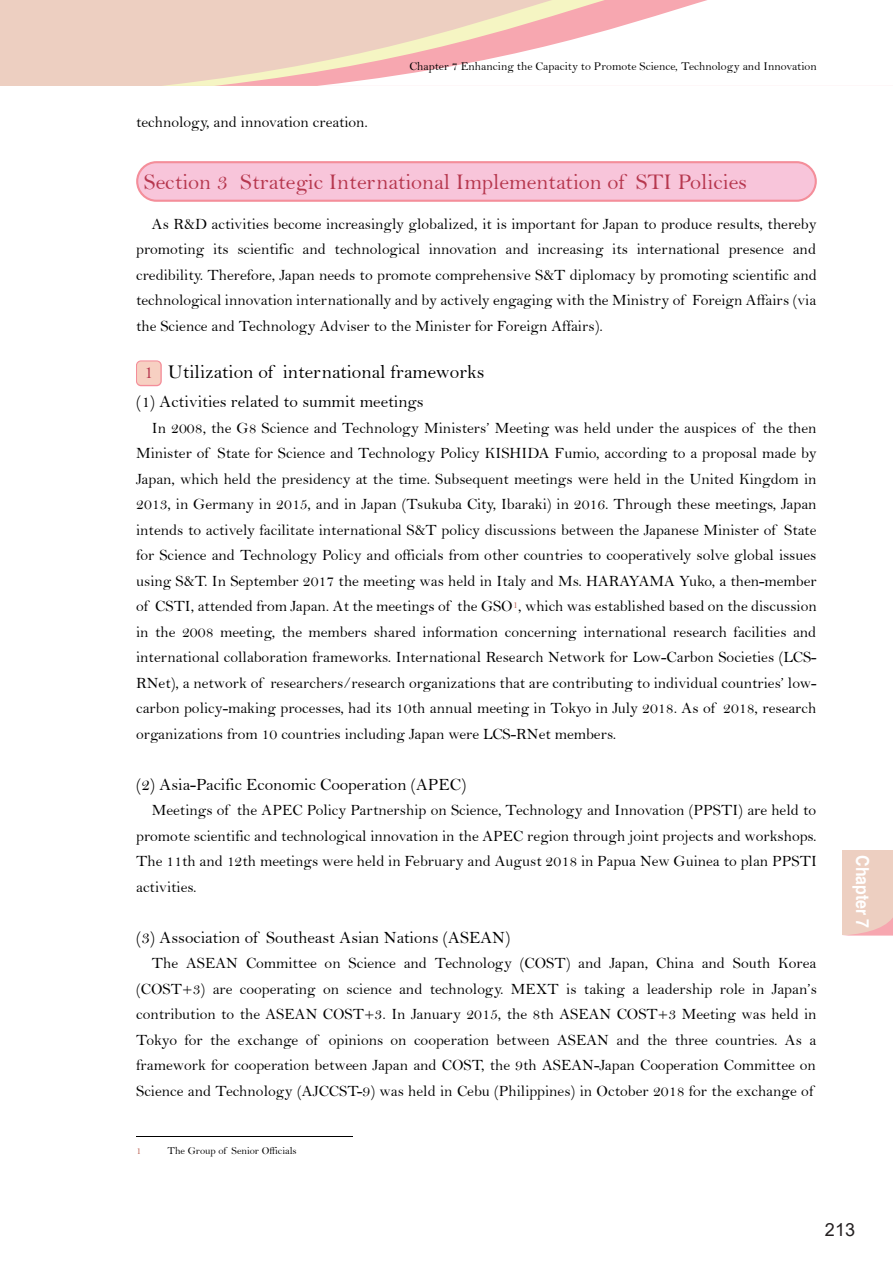
<style>
.page{position:relative;width:893px;height:1263px;background:#fff}
.page>*{position:absolute;margin:0;border:0;box-sizing:border-box;transform-origin:0 0}
.t1{font:22.5px "Bell";color:#b6374e}
.t2{font:19.5px "Bell";color:#000}
.t3{font:700 18px "Helvetica";color:#fff;scale:.88 1}
.t4{font:18px "Arial";color:#231f20}
.t5{font:17.25px "Bell";color:#000}
.t6{font:15.75px/25.5px "Bell";color:#000;text-align:justify}
.t7{font:12px "Bell";color:#000}
.t8{font:10.5px "Bell";color:#000}
.t9{font:10.5px "Bell";color:#b95e50}
.s1{color:#b6374e}
</style>
<div class="page">
<div style="left:0;top:0;width:893px;height:86px;background:#edcfc1"></div>
<svg style="left:214px;top:62px;width:103px;height:24px"></svg>
<svg style="left:317px;top:0;width:576px;height:86px;fill:#fff"></svg>
<div style="left:842px;top:850px;width:51px;height:85px;background:#edcfc1"></div>
<div style="left:137px;top:162px;width:679px;height:39px;background:#f8c5da;border-radius:19px"></div>
<div style="left:136px;top:161px;width:680px;height:41px;border:2px solid #f48e9a;border-radius:19px"></div>
<svg style="left:136px;top:361px;width:26px;height:25px"></svg>
<hr style="left:136px;top:1136px;width:216px;height:1px;background:#000">
<p class="t6" style="left:136px;top:109px;width:233px">technology, and innovation creation.</p>
<p class="t7" style="left:409px;top:59px;width:409px">Chapter 7 Enhancing the Capacity to Promote Science, Technology and Innovation</p>
<p class="t1" style="left:144px;top:168px;width:605px">Section 3 Strategic International Implementation of STI Policies</p>
<p class="t6" style="left:136px;top:211px;width:682px;text-indent:16px">As R&amp;D activities become increasingly globalized, it is important for Japan to produce results, thereby promoting its scientific and technological innovation and increasing its international presence and credibility. Therefore, Japan needs to promote comprehensive S&amp;T diplomacy by promoting scientific and technological innovation internationally and by actively engaging with the Ministry of Foreign Affairs (via the Science and Technology Adviser to the Minister for Foreign Affairs).</p>
<p class="t2" style="left:144px;top:361px;width:342px"><span class="s1">1</span> Utilization of international frameworks</p>
<p class="t5" style="left:136px;top:392px;width:289px">(1) Activities related to summit meetings</p>
<p class="t6" style="left:136px;top:415px;width:682px;text-indent:16px">In 2008, the G8 Science and Technology Ministers’ Meeting was held under the auspices of the then Minister of State for Science and Technology Policy KISHIDA Fumio, according to a proposal made by Japan, which held the presidency at the time. Subsequent meetings were held in the United Kingdom in 2013, in Germany in 2015, and in Japan (Tsukuba City, Ibaraki) in 2016. Through these meetings, Japan intends to actively facilitate international S&amp;T policy discussions between the Japanese Minister of State for Science and Technology Policy and officials from other countries to cooperatively solve global issues using S&amp;T. In September 2017 the meeting was held in Italy and Ms. HARAYAMA Yuko, a then-member of CSTI, attended from Japan. At the meetings of the GSO<sup>1</sup>, which was established based on the discussion in the 2008 meeting, the members shared information concerning international research facilities and international collaboration frameworks. International Research Network for Low-Carbon Societies (LCS-RNet), a network of researchers/research organizations that are contributing to individual countries’ low&shy;carbon policy-making processes, had its 10th annual meeting in Tokyo in July 2018. As of 2018, research organizations from 10 countries including Japan were LCS-RNet members.</p>
<p class="t5" style="left:136px;top:774px;width:332px">(2) Asia-Pacific Economic Cooperation (APEC)</p>
<p class="t6" style="left:136px;top:797px;width:682px;text-indent:16px">Meetings of the APEC Policy Partnership on Science, Technology and Innovation (PPSTI) are held to promote scientific and technological innovation in the APEC region through joint projects and workshops.<br>The 11th and 12th meetings were held in February and August 2018 in Papua New Guinea to plan PPSTI activities.</p>
<p class="t5" style="left:136px;top:927px;width:376px">(3) Association of Southeast Asian Nations (ASEAN)</p>
<p class="t6" style="left:136px;top:950px;width:682px;text-indent:16px">The ASEAN Committee on Science and Technology (COST) and Japan, China and South Korea (COST+3) are cooperating on science and technology. MEXT is taking a leadership role in Japan’s contribution to the ASEAN COST+3. In January 2015, the 8th ASEAN COST+3 Meeting was held in Tokyo for the exchange of opinions on cooperation between ASEAN and the three countries. As a framework for cooperation between Japan and COST, the 9th ASEAN-Japan Cooperation Committee on Science and Technology (AJCCST-9) was held in Cebu (Philippines) in October 2018 for the exchange of</p>
<p class="t9" style="left:136px;top:1145px;width:7px">1</p>
<p class="t8" style="left:168px;top:1145px;width:131px">The Group of Senior Officials</p>
<p class="t3" style="left:877px;top:855px;width:85px;rotate:90deg">Chapter 7</p>
<p class="t4" style="left:825px;top:1217px;width:32px">213</p>
</div>
